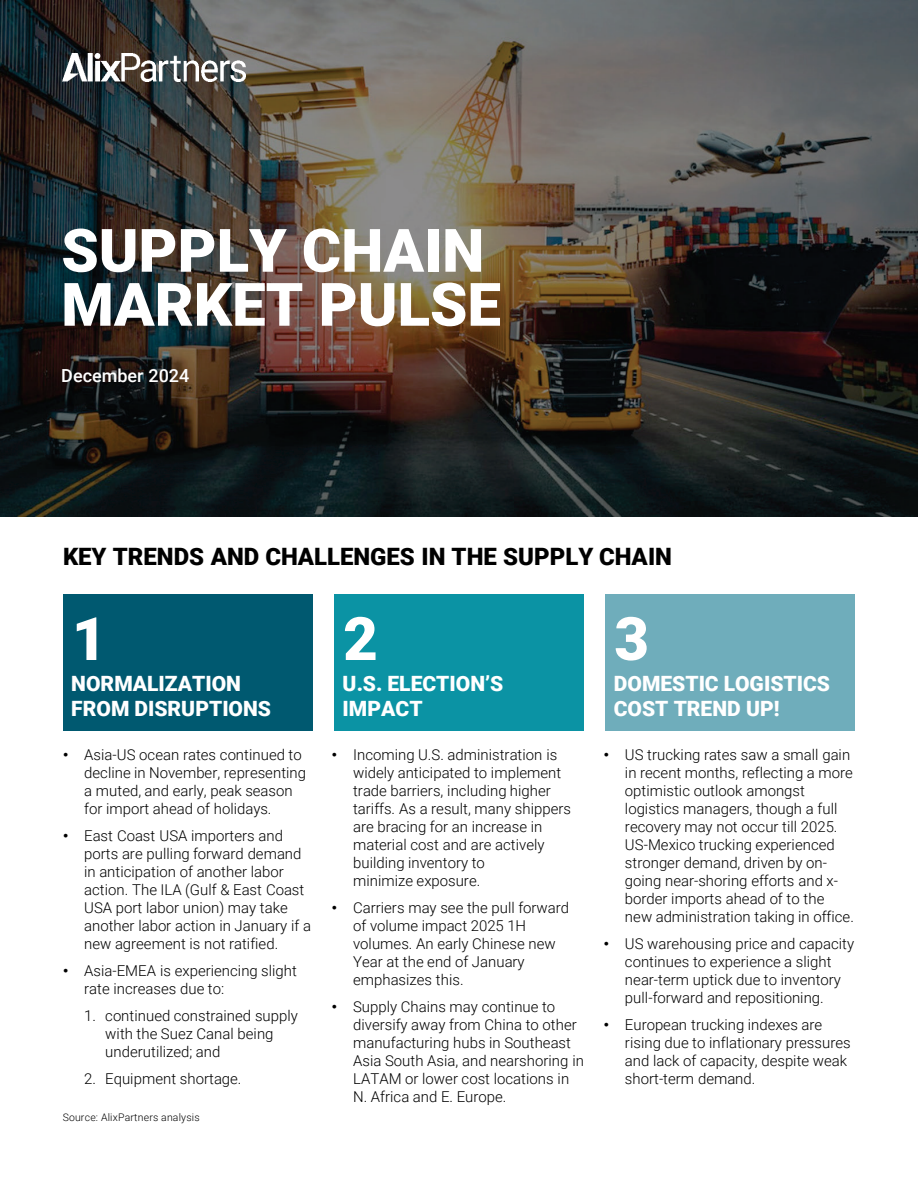
<style>
.page{position:relative;width:918px;height:1188px;background:#fff}
.page>*{position:absolute;margin:0;border:0;box-sizing:border-box;transform-origin:0 0}
.t1{font:900 60px/54px "Roboto";color:#fff}
.t2{font:900 24px "Roboto";color:#000}
.t3{font:900 21px/25.2px "Roboto";color:#fff}
.t4{font:500 18px "Roboto";color:#fff}
.t5{font:300 15px/18px "Roboto";color:#000}
.t6{font:300 10.5px "Roboto";letter-spacing:.015em;color:#000}
.s1{font-family:"Arial";font-weight:400}
</style>
<div class="page">
<img style="left:0;top:0;width:918px;height:516px">
<div style="left:334px;top:594px;width:250px;height:136px;background:#0b93a4"></div>
<div style="left:605px;top:594px;width:250px;height:136px;background:#6fadbb"></div>
<div style="left:63px;top:594px;width:250px;height:136px;background:#005970"></div>
<img style="left:63px;top:54px;width:183px;height:27px">
<h1 class="t1" style="left:61px;top:221px;width:441px">SUPPLY CHAIN<br>MARKET PULSE</h1>
<p class="t4" style="left:61px;top:363px;width:130px">December 2024</p>
<p class="t2" style="left:63px;top:540px;width:611px">KEY TRENDS AND CHALLENGES IN THE SUPPLY CHAIN</p>
<p class="t1" style="left:72px;top:609px;width:36px">1</p>
<p class="t3" style="left:71px;top:670px;width:201px">NORMALIZATION<br>FROM DISRUPTIONS</p>
<p class="t5" style="left:84px;top:745px;width:223px;text-indent:-21px"><span class="s1">•</span> Asia-US ocean rates continued to decline in November, representing a muted, and early, peak season for import ahead of holidays.</p>
<p class="t5" style="left:84px;top:826px;width:228px;text-indent:-21px"><span class="s1">•</span> East Coast USA importers and ports are pulling forward demand in anticipation of another labor action. The ILA (Gulf &amp; East Coast<br>USA port labor union) may take another labor action in January if a new agreement is not ratified.</p>
<p class="t5" style="left:84px;top:961px;width:214px;text-indent:-21px"><span class="s1">•</span> Asia-EMEA is experiencing slight rate increases due to:</p>
<p class="t5" style="left:105px;top:1006px;width:194px;text-indent:-21px">1. continued constrained supply with the Suez Canal being underutilized; and</p>
<p class="t5" style="left:84px;top:1069px;width:159px">2. Equipment shortage.</p>
<p class="t6" style="left:63px;top:1110px;width:138px">Source: AlixPartners analysis</p>
<p class="t1" style="left:343px;top:609px;width:36px">2</p>
<p class="t3" style="left:343px;top:670px;width:162px">U.S. ELECTION’S<br>IMPACT</p>
<p class="t5" style="left:353px;top:745px;width:219px;text-indent:-21px"><span class="s1">•</span> Incoming U.S. administration is widely anticipated to implement trade barriers, including higher tariffs. As a result, many shippers are bracing for an increase in material cost and are actively building inventory to<br>minimize exposure.</p>
<p class="t5" style="left:353px;top:898px;width:218px;text-indent:-21px"><span class="s1">•</span> Carriers may see the pull forward of volume impact 2025 1H volumes. An early Chinese new<br>Year at the end of January emphasizes this.</p>
<p class="t5" style="left:353px;top:997px;width:232px;text-indent:-21px"><span class="s1">•</span> Supply Chains may continue to diversify away from China to other manufacturing hubs in Southeast<br>Asia South Asia, and nearshoring in<br>LATAM or lower cost locations in<br>N. Africa and E. Europe.</p>
<p class="t1" style="left:614px;top:609px;width:36px">3</p>
<p class="t3" style="left:614px;top:670px;width:218px">DOMESTIC LOGISTICS</p>
<p class="t3" style="left:614px;top:696px;width:167px">COST TREND UP!</p>
<p class="t5" style="left:625px;top:745px;width:230px;text-indent:-21px"><span class="s1">•</span> US trucking rates saw a small gain in recent months, reflecting a more optimistic outlook amongst logistics managers, though a full recovery may not occur till 2025.<br>US-Mexico trucking experienced stronger demand, driven by on&shy;going near-shoring efforts and x&shy;border imports ahead of to the new administration taking in office.</p>
<p class="t5" style="left:625px;top:934px;width:231px;text-indent:-21px"><span class="s1">•</span> US warehousing price and capacity continues to experience a slight near-term uptick due to inventory pull-forward and repositioning.</p>
<p class="t5" style="left:625px;top:1015px;width:227px;text-indent:-21px"><span class="s1">•</span> European trucking indexes are rising due to inflationary pressures and lack of capacity, despite weak short-term demand.</p>
</div>
